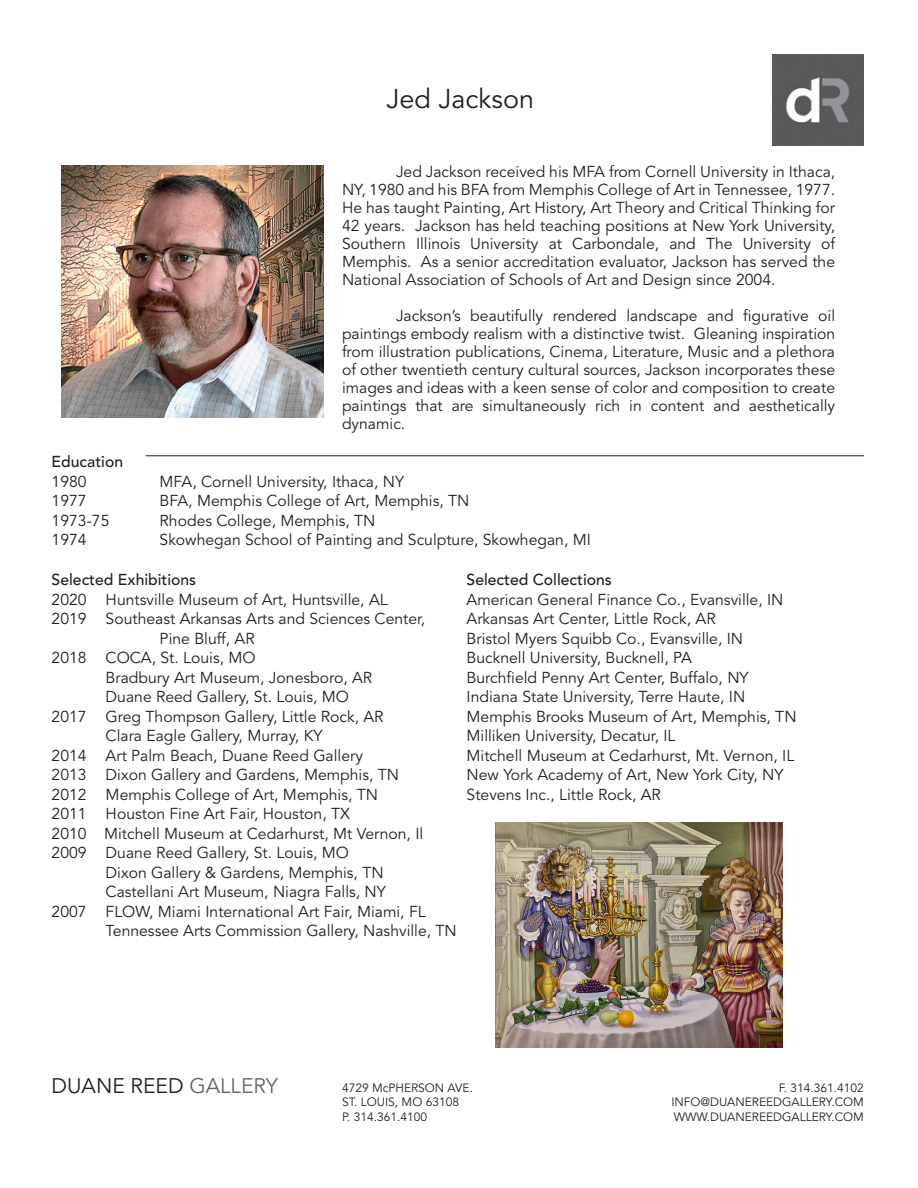
<style>
.page{position:relative;width:918px;height:1188px;background:#fff}
.page>*{position:absolute;margin:0;border:0;box-sizing:border-box;transform-origin:0 0}
.t1{font:27px "Avenir";color:#231f20}
.t2{font:21px "Avenir";color:#231f20}
.t3{font:15.75px/18px "Avenir";color:#231f20;text-align:justify}
.t4{font:500 15.75px "Avenir";color:#231f20}
.t5{font:12px "Avenir";color:#231f20}
.s1{color:#656565}
</style>
<div class="page">
<img style="left:772px;top:55px;width:91px;height:91px">
<img style="left:61px;top:165px;width:263px;height:253px">
<hr style="left:146px;top:455px;width:718px;height:1px;background:#231f20">
<img style="left:496px;top:823px;width:287px;height:225px">
<p class="t1" style="left:386px;top:83px;width:149px">Jed Jackson</p>
<p class="t3" style="left:342px;top:163px;width:495px;text-indent:54px">Jed Jackson received his MFA from Cornell University in Ithaca, NY, 1980 and his BFA from Memphis College of Art in Tennessee, 1977.<br>He has taught Painting, Art History, Art Theory and Critical Thinking for 42 years. Jackson has held teaching positions at New York University, Southern Illinois University at Carbondale, and The University of Memphis. As a senior accreditation evaluator, Jackson has served the National Association of Schools of Art and Design since 2004.</p>
<p class="t3" style="left:342px;top:307px;width:495px;text-indent:54px">Jackson’s beautifully rendered landscape and figurative oil paintings embody realism with a distinctive twist. Gleaning inspiration from illustration publications, Cinema, Literature, Music and a plethora of other twentieth century cultural sources, Jackson incorporates these images and ideas with a keen sense of color and composition to create paintings that are simultaneously rich in content and aesthetically dynamic.</p>
<p class="t4" style="left:52px;top:453px;width:73px">Education</p>
<p class="t3" style="left:52px;top:473px;width:37px">1980</p>
<p class="t3" style="left:160px;top:473px;width:246px">MFA, Cornell University, Ithaca, NY</p>
<p class="t3" style="left:52px;top:492px;width:37px">1977</p>
<p class="t3" style="left:160px;top:492px;width:311px">BFA, Memphis College of Art, Memphis, TN</p>
<p class="t3" style="left:52px;top:512px;width:59px">1973-75</p>
<p class="t3" style="left:160px;top:512px;width:217px">Rhodes College, Memphis, TN</p>
<p class="t3" style="left:52px;top:531px;width:37px">1974</p>
<p class="t3" style="left:160px;top:531px;width:433px">Skowhegan School of Painting and Sculpture, Skowhegan, MI</p>
<p class="t4" style="left:52px;top:571px;width:146px">Selected Exhibitions</p>
<p class="t3" style="left:52px;top:591px;width:338px">2020 Huntsville Museum of Art, Huntsville, AL</p>
<p class="t3" style="left:52px;top:610px;width:375px">2019 Southeast Arkansas Arts and Sciences Center,</p>
<p class="t3" style="left:160px;top:630px;width:97px">Pine Bluff, AR</p>
<p class="t3" style="left:52px;top:649px;width:205px">2018 COCA, St. Louis, MO</p>
<p class="t3" style="left:106px;top:669px;width:268px">Bradbury Art Museum, Jonesboro, AR</p>
<p class="t3" style="left:106px;top:688px;width:245px">Duane Reed Gallery, St. Louis, MO</p>
<p class="t3" style="left:52px;top:708px;width:333px">2017 Greg Thompson Gallery, Little Rock, AR</p>
<p class="t3" style="left:106px;top:727px;width:219px">Clara Eagle Gallery, Murray, KY</p>
<p class="t3" style="left:52px;top:747px;width:313px">2014 Art Palm Beach, Duane Reed Gallery</p>
<p class="t3" style="left:52px;top:766px;width:349px">2013 Dixon Gallery and Gardens, Memphis, TN</p>
<p class="t3" style="left:52px;top:786px;width:328px">2012 Memphis College of Art, Memphis, TN</p>
<p class="t3" style="left:52px;top:805px;width:300px">2011 Houston Fine Art Fair, Houston, TX</p>
<p class="t3" style="left:52px;top:825px;width:373px">2010 Mitchell Museum at Cedarhurst, Mt Vernon, Il</p>
<p class="t3" style="left:52px;top:844px;width:299px">2009 Duane Reed Gallery, St. Louis, MO</p>
<p class="t3" style="left:106px;top:864px;width:280px">Dixon Gallery &amp; Gardens, Memphis, TN</p>
<p class="t3" style="left:106px;top:883px;width:282px">Castellani Art Museum, Niagra Falls, NY</p>
<p class="t3" style="left:52px;top:903px;width:376px">2007 FLOW, Miami International Art Fair, Miami, FL</p>
<p class="t3" style="left:106px;top:922px;width:353px">Tennessee Arts Commission Gallery, Nashville, TN</p>
<p class="t4" style="left:467px;top:571px;width:147px">Selected Collections</p>
<p class="t3" style="left:467px;top:591px;width:318px">American General Finance Co., Evansville, IN</p>
<p class="t3" style="left:467px;top:610px;width:251px">Arkansas Art Center, Little Rock, AR</p>
<p class="t3" style="left:467px;top:630px;width:278px">Bristol Myers Squibb Co., Evansville, IN</p>
<p class="t3" style="left:467px;top:649px;width:227px">Bucknell University, Bucknell, PA</p>
<p class="t3" style="left:467px;top:669px;width:284px">Burchfield Penny Art Center, Buffalo, NY</p>
<p class="t3" style="left:467px;top:688px;width:280px">Indiana State University, Terre Haute, IN</p>
<p class="t3" style="left:467px;top:708px;width:331px">Memphis Brooks Museum of Art, Memphis, TN</p>
<p class="t3" style="left:467px;top:727px;width:210px">Milliken University, Decatur, IL</p>
<p class="t3" style="left:467px;top:747px;width:329px">Mitchell Museum at Cedarhurst, Mt. Vernon, IL</p>
<p class="t3" style="left:467px;top:766px;width:318px">New York Academy of Art, New York City, NY</p>
<p class="t3" style="left:467px;top:786px;width:196px">Stevens Inc., Little Rock, AR</p>
<h2 class="t2" style="left:52px;top:1074px;width:228px">DUANE REED <span class="s1">GALLERY</span></h2>
<p class="t5" style="left:342px;top:1081px;width:133px">4729 McPHERSON AVE.</p>
<p class="t5" style="left:779px;top:1081px;width:87px">F. 314.361.4102</p>
<p class="t5" style="left:342px;top:1095px;width:119px">ST. LOUIS, MO 63108</p>
<p class="t5" style="left:671px;top:1095px;width:194px">INFO@DUANEREEDGALLERY.COM</p>
<p class="t5" style="left:342px;top:1110px;width:87px">P. 314.361.4100</p>
<p class="t5" style="left:674px;top:1110px;width:192px">WWW.DUANEREEDGALLERY.COM</p>
</div>
